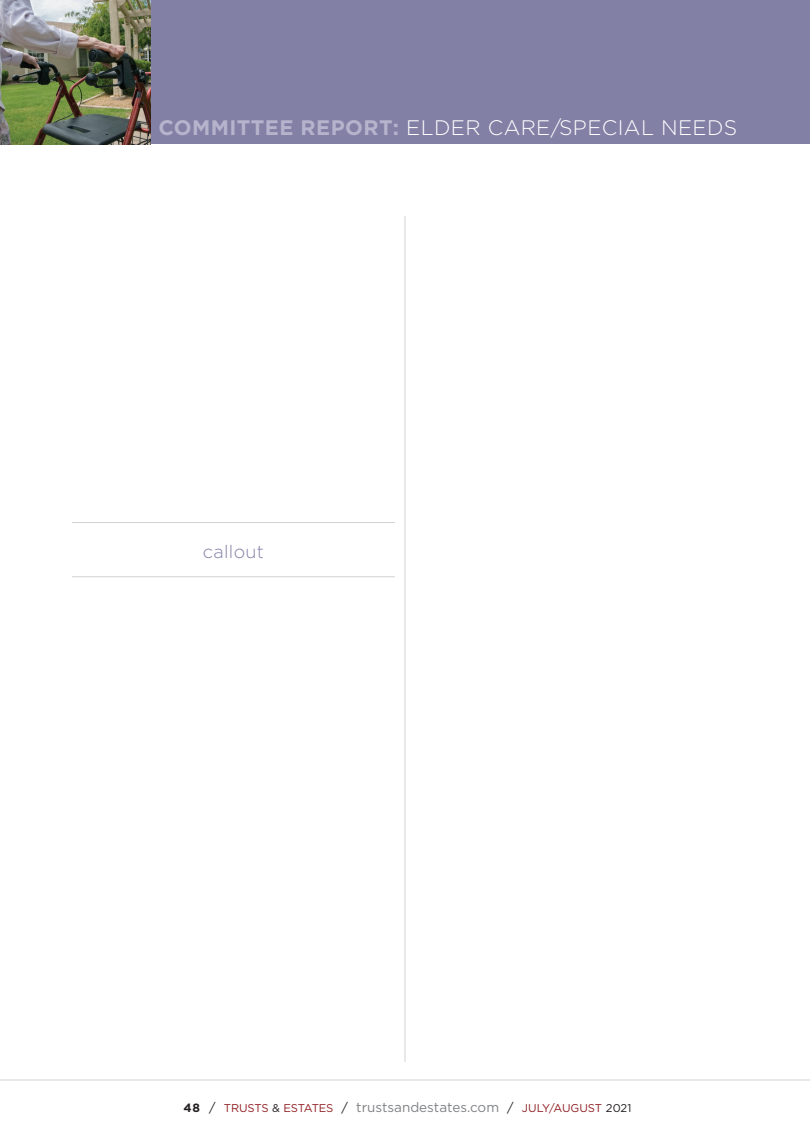
<style>
.page{position:relative;width:810px;height:1134px;background:#fff}
.page>*{position:absolute;margin:0;border:0;box-sizing:border-box;transform-origin:0 0}
.t1{font:300 21px "Gotham";letter-spacing:.02em;color:#fff}
.Callout{font:300 18px "Gotham";letter-spacing:.02em;color:#8380a6}
.t2{font:11.25px "Gotham";letter-spacing:-.01em;color:#911f23}
.s1{font-weight:700;color:#b5b4cc}
.s2{font-weight:700;font-size:12px;color:#231f20}
.s3{font-size:12.75px;color:#231f20}
.s4{color:#231f20}
.s5{font-size:13.5px;color:#808285}
</style>
<div class="page">
<hr style="left:0;top:1080px;width:810px;height:1px;background:#d1d2d4">
<hr style="left:405px;top:216px;width:1px;height:846px;background:#d1d2d4">
<hr style="left:72px;top:522px;width:323px;height:1px;background:#d1d2d4">
<hr style="left:72px;top:576px;width:323px;height:1px;background:#d1d2d4">
<div style="left:0;top:0;width:810px;height:144px;background:#8380a6"></div>
<img style="left:0;top:0;width:150px;height:144px">
<h1 class="t1" style="left:158px;top:115px;width:580px"><span class="s1">COMMITTEE REPORT:</span> ELDER CARE/SPECIAL NEEDS</h1>
<p class="Callout" style="left:203px;top:540px;width:63px">callout</p>
<p class="t2" style="left:183px;top:1100px;width:449px"><span class="s2">48</span> <span class="s3">/</span> TRUSTS <span class="s4">&amp;</span> ESTATES <span class="s3">/</span> <span class="s5">trustsandestates.com</span> <span class="s3">/</span> JULY/AUGUST <span class="s4">2021</span></p>
</div>
